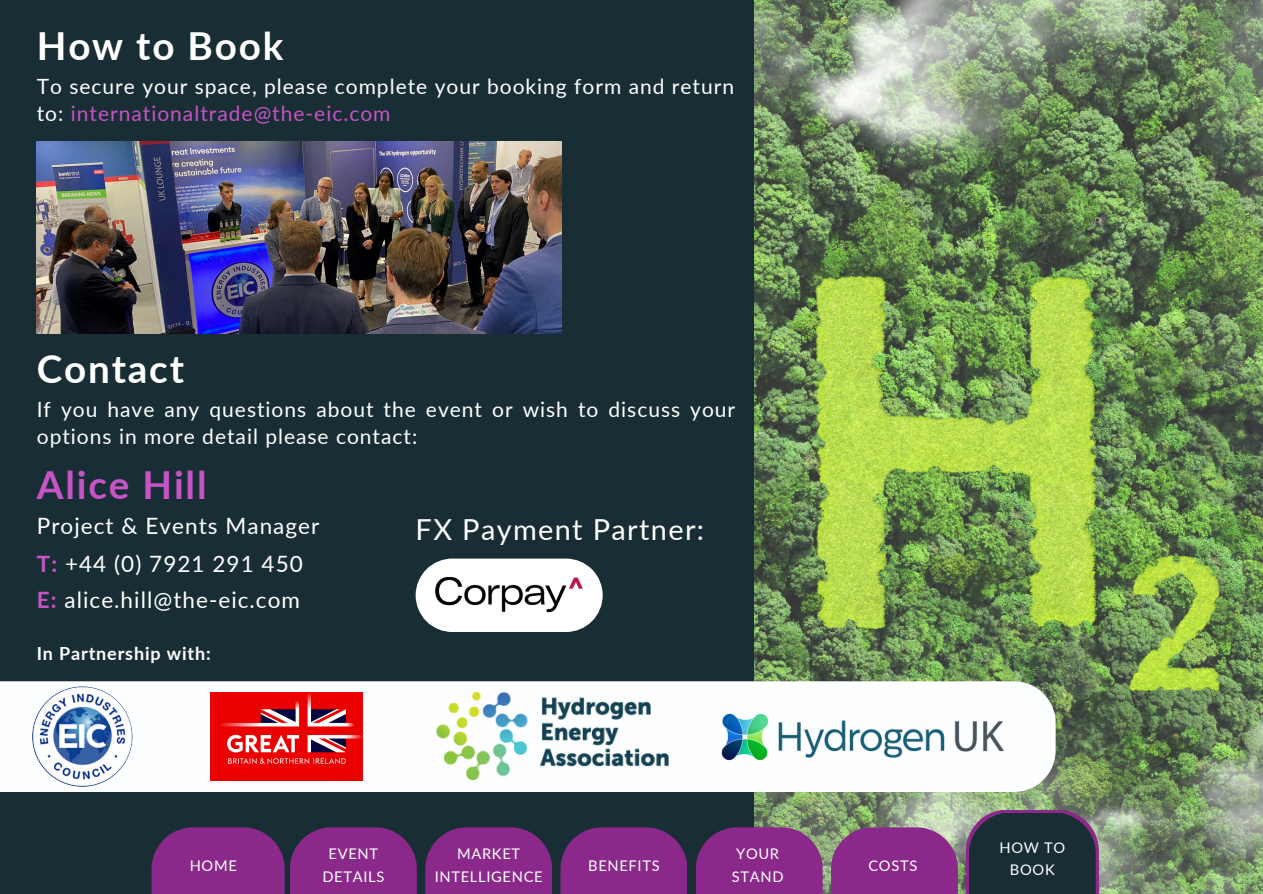
<style>
.page{position:relative;width:1263px;height:894px;background:#fff}
.page>*{position:absolute;margin:0;border:0;box-sizing:border-box;transform-origin:0 0}
.t1{font:700 38.55px "Lato";letter-spacing:.045em;color:#fff}
.t2{font:700 38.55px "Lato";letter-spacing:.045em;color:#c654c6}
.t3{font:28.95px "Lato";letter-spacing:.045em;color:#fff}
.t4{font:22.5px "Lato";letter-spacing:.045em;color:#fff}
.t5{font:21px/27px "Lato";letter-spacing:.045em;color:#fff}
.t6{font:700 18px "Lato";letter-spacing:.045em;color:#fff}
.t7{font:14.7px/22.5px "Lato";letter-spacing:.045em;color:#fff;text-align:center}
.s1{color:#c654c6}
.s2{font-weight:700;color:#c654c6}
</style>
<div class="page">
<img style="left:754px;top:0;width:509px;height:893px">
<div style="left:0;top:0;width:754px;height:893px;background:#192e34"></div>
<div style="left:152px;top:827px;width:133px;height:66px;background:#8a298a"></div>
<div style="left:290px;top:827px;width:127px;height:66px;background:#8a298a"></div>
<div style="left:425px;top:827px;width:127px;height:66px;background:#8a298a"></div>
<div style="left:560px;top:827px;width:127px;height:66px;background:#8a298a"></div>
<div style="left:696px;top:827px;width:127px;height:66px;background:#8a298a"></div>
<div style="left:831px;top:827px;width:127px;height:66px;background:#8a298a"></div>
<svg style="left:966px;top:809px;width:133px;height:84px"></svg>
<div style="left:969px;top:812px;width:127px;height:81px;background:#192e34"></div>
<img style="left:37px;top:141px;width:524px;height:192px">
<svg style="left:416px;top:558px;width:187px;height:73px"></svg>
<img style="left:434px;top:577px;width:150px;height:37px">
<svg style="left:0;top:681px;width:1055px;height:110px"></svg>
<img style="left:210px;top:692px;width:152px;height:88px">
<img style="left:713px;top:708px;width:300px;height:57px">
<img style="left:436px;top:692px;width:233px;height:87px">
<img style="left:32px;top:686px;width:100px;height:100px;border-radius:50%">
<h1 class="t1" style="left:37px;top:22px;width:248px">How to Book</h1>
<h4 class="t5" style="left:37px;top:73px;width:699px">To secure your space, please complete your booking form and return to: <span class="s1">internationaltrade@the-eic.com</span></h4>
<h4 class="t1" style="left:37px;top:344px;width:149px">Contact</h4>
<h1 class="t5" style="left:37px;top:395px;width:700px">If you have any questions about the event or wish to discuss your options in more detail please contact:</h1>
<p class="t2" style="left:37px;top:461px;width:171px">Alice Hill</p>
<p class="t4" style="left:37px;top:511px;width:284px">Project &amp; Events Manager</p>
<p class="t4" style="left:37px;top:549px;width:268px"><span class="s2">T:</span> +44 (0) 7921 291 450</p>
<p class="t4" style="left:37px;top:585px;width:265px"><span class="s2">E:</span> alice.hill@the-eic.com</p>
<p class="t6" style="left:37px;top:642px;width:175px">In Partnership with:</p>
<p class="t3" style="left:416px;top:511px;width:290px">FX Payment Partner:</p>
<h4 class="t7" style="left:190px;top:853px;width:49px">HOME</h4>
<h3 class="t7" style="left:322px;top:842px;width:63px">EVENT<br>DETAILS</h3>
<h4 class="t7" style="left:457px;top:842px;width:65px">MARKET</h4>
<h2 class="t7" style="left:435px;top:864px;width:109px">INTELLIGENCE</h2>
<p class="t7" style="left:588px;top:853px;width:73px">BENEFITS</p>
<h5 class="t7" style="left:732px;top:842px;width:53px;text-align:left">YOUR<br>STAND</h5>
<p class="t7" style="left:868px;top:853px;width:50px">COSTS</p>
<h1 class="t7" style="left:999px;top:835px;width:67px">HOW TO<br>BOOK</h1>
</div>
